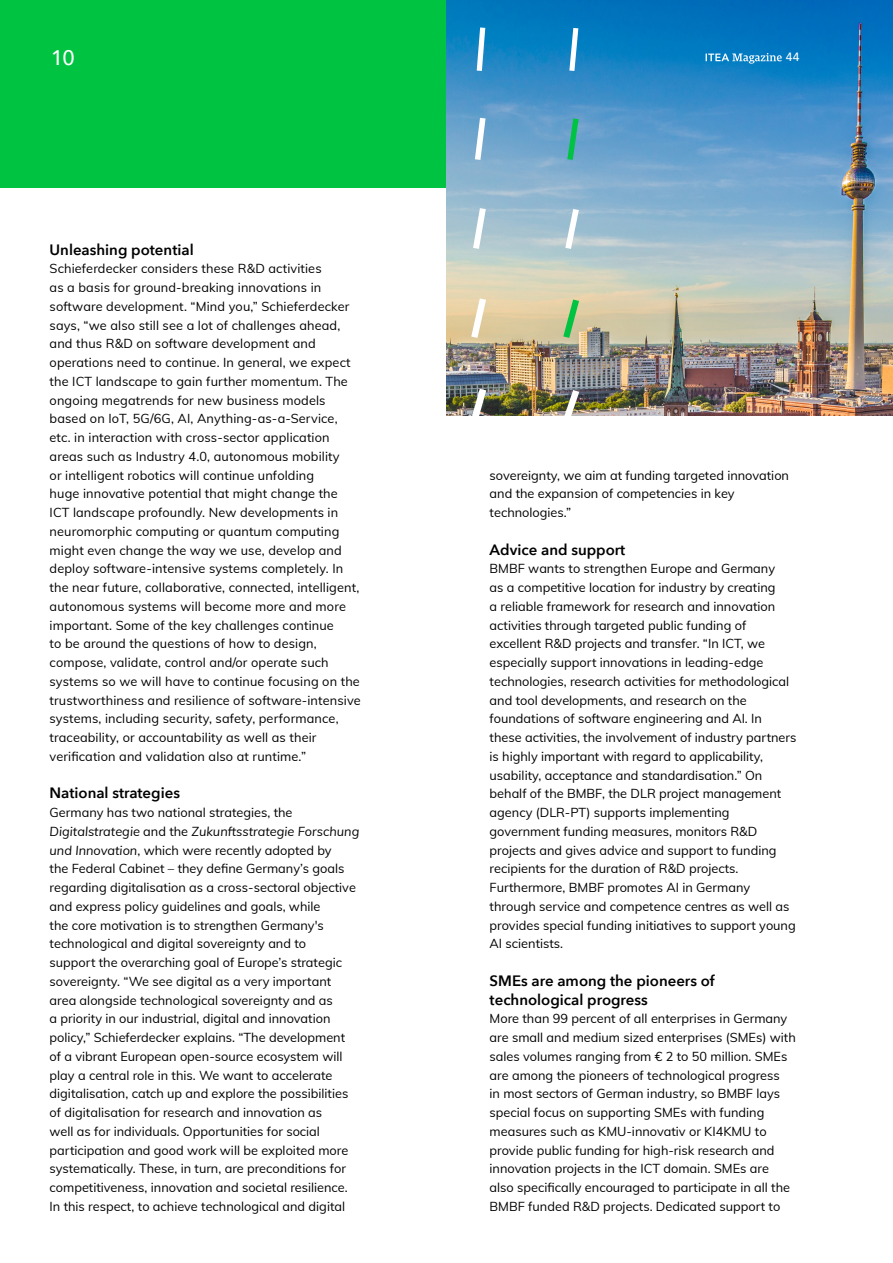
<style>
.page{position:relative;width:893px;height:1263px;background:#fff}
.page>*{position:absolute;margin:0;border:0;box-sizing:border-box;transform-origin:0 0}
.t1{font:500 21px "Avenir";color:#fff}
.body___heading{font:600 15px/18.8px "Avenir Next";color:#000}
.body{font:12.75px/18.8px "Muli";color:#000}
.t2{font:500 12px "Avenir";color:#fff}
.s1{font-style:italic}
</style>
<div class="page">
<div style="left:0;top:0;width:535px;height:187px;background:#00c441"></div>
<img style="left:446px;top:0;width:447px;height:415px">
<svg style="left:477px;top:27px;width:8px;height:44px"></svg>
<svg style="left:569px;top:28px;width:9px;height:43px"></svg>
<svg style="left:475px;top:118px;width:11px;height:42px"></svg>
<svg style="left:567px;top:118px;width:12px;height:42px"></svg>
<svg style="left:473px;top:208px;width:13px;height:41px"></svg>
<svg style="left:565px;top:209px;width:14px;height:40px"></svg>
<svg style="left:471px;top:298px;width:15px;height:40px"></svg>
<svg style="left:563px;top:299px;width:16px;height:39px"></svg>
<svg style="left:469px;top:389px;width:17px;height:27px"></svg>
<svg style="left:561px;top:390px;width:18px;height:26px"></svg>
<svg style="left:706px;top:53px;width:76px;height:11px"></svg>
<h1 class="t1" style="left:51px;top:39px;width:25px">10</h1>
<p class="t2" style="left:786px;top:47px;width:15px">44</p>
<p class="body___heading" style="left:50px;top:240px;width:146px">Unleashing potential</p>
<p class="body" style="left:50px;top:259px;width:313px">Schieferdecker considers these R&amp;D activities<br>as a basis for ground-breaking innovations in software development. “Mind you,” Schieferdecker says, “we also still see a lot of challenges ahead, and thus R&amp;D on software development and operations need to continue. In general, we expect the ICT landscape to gain further momentum. The ongoing megatrends for new business models based on IoT, 5G/6G, AI, Anything-as-a-Service, etc. in interaction with cross-sector application areas such as Industry 4.0, autonomous mobility<br>or intelligent robotics will continue unfolding<br>huge innovative potential that might change the<br>ICT landscape profoundly. New developments in neuromorphic computing or quantum computing might even change the way we use, develop and deploy software-intensive systems completely. In the near future, collaborative, connected, intelligent, autonomous systems will become more and more important. Some of the key challenges continue<br>to be around the questions of how to design, compose, validate, control and/or operate such systems so we will have to continue focusing on the trustworthiness and resilience of software-intensive systems, including security, safety, performance, traceability, or accountability as well as their verification and validation also at runtime.”</p>
<p class="body___heading" style="left:50px;top:783px;width:132px">National strategies</p>
<p class="body" style="left:50px;top:802px;width:311px">Germany has two national strategies, the <span class="s1">Digitalstrategie</span> and the <span class="s1">Zukunftsstrategie Forschung und Innovation</span>, which were recently adopted by<br>the Federal Cabinet – they define Germany’s goals regarding digitalisation as a cross-sectoral objective and express policy guidelines and goals, while<br>the core motivation is to strengthen Germany's technological and digital sovereignty and to<br>support the overarching goal of Europe’s strategic sovereignty. “We see digital as a very important area alongside technological sovereignty and as<br>a priority in our industrial, digital and innovation policy,” Schieferdecker explains. “The development of a vibrant European open-source ecosystem will play a central role in this. We want to accelerate digitalisation, catch up and explore the possibilities of digitalisation for research and innovation as<br>well as for individuals. Opportunities for social participation and good work will be exploited more systematically. These, in turn, are preconditions for competitiveness, innovation and societal resilience.<br>In this respect, to achieve technological and digital</p>
<p class="body" style="left:490px;top:465px;width:301px">sovereignty, we aim at funding targeted innovation and the expansion of competencies in key technologies.”</p>
<p class="body___heading" style="left:490px;top:540px;width:137px">Advice and support</p>
<p class="body" style="left:490px;top:559px;width:308px">BMBF wants to strengthen Europe and Germany<br>as a competitive location for industry by creating<br>a reliable framework for research and innovation activities through targeted public funding of excellent R&amp;D projects and transfer. “In ICT, we especially support innovations in leading-edge technologies, research activities for methodological and tool developments, and research on the foundations of software engineering and AI. In these activities, the involvement of industry partners is highly important with regard to applicability, usability, acceptance and standardisation.” On behalf of the BMBF, the DLR project management agency (DLR-PT) supports implementing government funding measures, monitors R&amp;D projects and gives advice and support to funding recipients for the duration of R&amp;D projects.<br>Furthermore, BMBF promotes AI in Germany through service and competence centres as well as provides special funding initiatives to support young AI scientists.</p>
<p class="body___heading" style="left:490px;top:971px;width:227px">SMEs are among the pioneers of technological progress</p>
<p class="body" style="left:490px;top:1009px;width:308px">More than 99 percent of all enterprises in Germany are small and medium sized enterprises (SMEs) with sales volumes ranging from € 2 to 50 million. SMEs are among the pioneers of technological progress<br>in most sectors of German industry, so BMBF lays special focus on supporting SMEs with funding measures such as KMU-innovativ or KI4KMU to provide public funding for high-risk research and innovation projects in the ICT domain. SMEs are also specifically encouraged to participate in all the BMBF funded R&amp;D projects. Dedicated support to</p>
</div>
